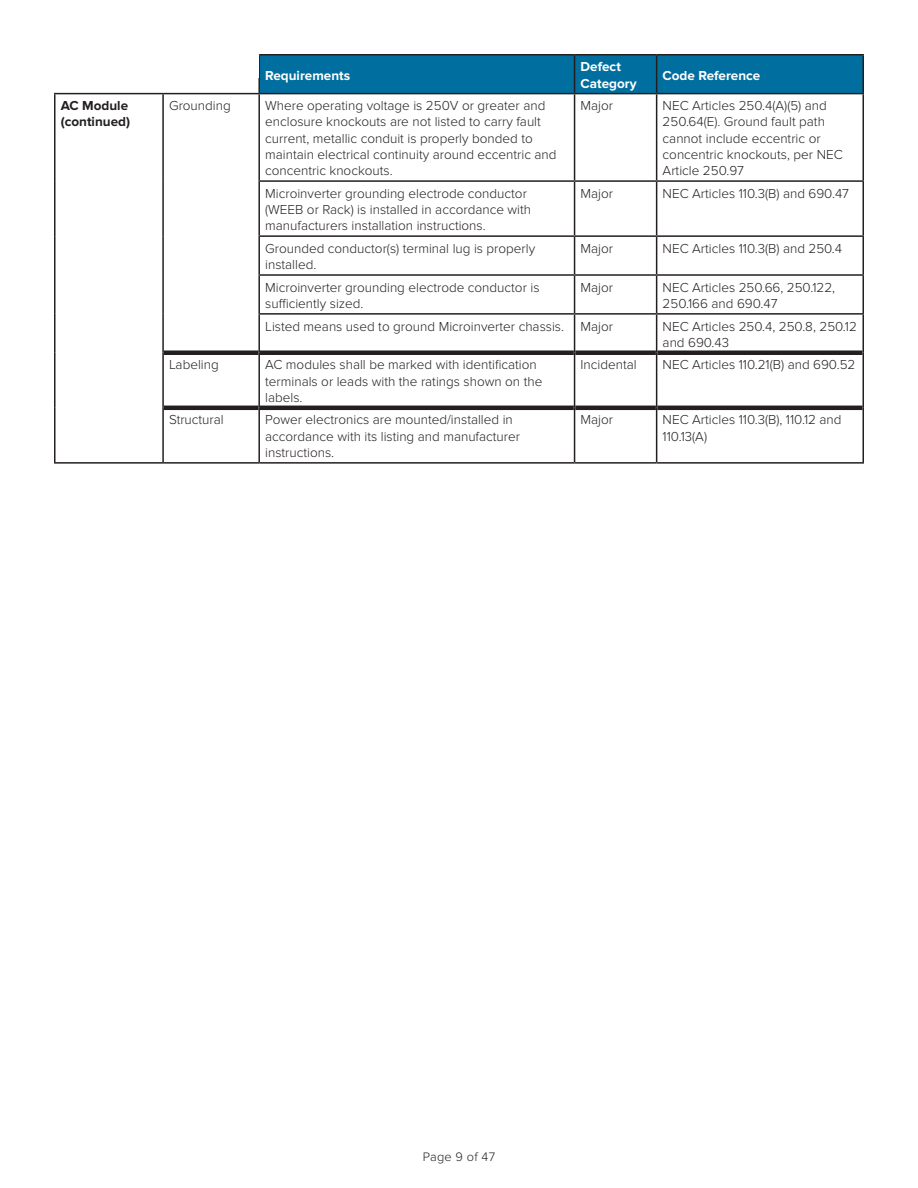
<style>
.page{position:relative;width:918px;height:1188px;background:#fff}
.page>*{position:absolute;margin:0;border:0;box-sizing:border-box;transform-origin:0 0}
.t1{font:300 13.5px/16.2px "Proxima Nova";color:#231f20}
.t2{font:700 13.5px/16.2px "Proxima Nova";color:#fff}
.t3{font:700 13.5px/16.2px "Proxima Nova";color:#231f20}
.t4{font:300 12.75px "Proxima Nova";letter-spacing:.02em;color:#231f20}
</style>
<div class="page">
<div style="left:260px;top:56px;width:602px;height:37px;background:#006fa0"></div>
<hr style="left:259px;top:54px;width:316px;height:2px;background:#231f20">
<hr style="left:258px;top:55px;width:2px;height:38px;background:#231f20">
<hr style="left:575px;top:54px;width:82px;height:2px;background:#231f20">
<hr style="left:574px;top:55px;width:1px;height:38px;background:#231f20">
<hr style="left:657px;top:54px;width:207px;height:2px;background:#231f20">
<hr style="left:656px;top:55px;width:1px;height:38px;background:#231f20">
<hr style="left:862px;top:55px;width:2px;height:38px;background:#231f20">
<hr style="left:54px;top:93px;width:109px;height:1px;background:#231f20">
<hr style="left:54px;top:94px;width:2px;height:87px;background:#231f20">
<hr style="left:163px;top:93px;width:96px;height:1px;background:#231f20">
<hr style="left:259px;top:93px;width:316px;height:1px;background:#231f20">
<hr style="left:575px;top:93px;width:82px;height:1px;background:#231f20">
<hr style="left:657px;top:93px;width:207px;height:1px;background:#231f20">
<hr style="left:54px;top:181px;width:2px;height:55px;background:#231f20">
<hr style="left:54px;top:236px;width:2px;height:39px;background:#231f20">
<hr style="left:54px;top:275px;width:2px;height:39px;background:#231f20">
<hr style="left:54px;top:314px;width:2px;height:39px;background:#231f20">
<hr style="left:54px;top:353px;width:2px;height:55px;background:#231f20">
<hr style="left:54px;top:408px;width:2px;height:54px;background:#231f20">
<hr style="left:54px;top:462px;width:109px;height:2px;background:#231f20">
<hr style="left:163px;top:462px;width:96px;height:2px;background:#231f20">
<hr style="left:163px;top:54px;width:96px;height:2px;background:#231f20">
<hr style="left:164px;top:406px;width:94px;height:4px;background:#231f20">
<hr style="left:260px;top:406px;width:314px;height:4px;background:#231f20">
<hr style="left:575px;top:406px;width:81px;height:4px;background:#231f20">
<hr style="left:657px;top:406px;width:206px;height:4px;background:#231f20">
<div style="left:164px;top:350px;width:94px;height:5px;background:#231f20"></div>
<div style="left:260px;top:350px;width:314px;height:5px;background:#231f20"></div>
<div style="left:575px;top:350px;width:81px;height:5px;background:#231f20"></div>
<div style="left:657px;top:350px;width:206px;height:5px;background:#231f20"></div>
<hr style="left:162px;top:94px;width:2px;height:87px;background:#231f20">
<hr style="left:258px;top:94px;width:2px;height:86px;background:#231f20">
<hr style="left:574px;top:94px;width:1px;height:86px;background:#231f20">
<hr style="left:656px;top:94px;width:1px;height:86px;background:#231f20">
<hr style="left:862px;top:94px;width:2px;height:86px;background:#231f20">
<hr style="left:162px;top:181px;width:2px;height:55px;background:#231f20">
<hr style="left:258px;top:180px;width:317px;height:2px;background:#231f20">
<hr style="left:258px;top:182px;width:2px;height:53px;background:#231f20">
<hr style="left:575px;top:180px;width:82px;height:2px;background:#231f20">
<hr style="left:574px;top:182px;width:1px;height:53px;background:#231f20">
<hr style="left:657px;top:180px;width:207px;height:2px;background:#231f20">
<hr style="left:656px;top:182px;width:1px;height:53px;background:#231f20">
<hr style="left:862px;top:182px;width:2px;height:53px;background:#231f20">
<hr style="left:162px;top:236px;width:2px;height:39px;background:#231f20">
<hr style="left:258px;top:235px;width:317px;height:2px;background:#231f20">
<hr style="left:258px;top:237px;width:2px;height:37px;background:#231f20">
<hr style="left:575px;top:235px;width:82px;height:2px;background:#231f20">
<hr style="left:574px;top:237px;width:1px;height:37px;background:#231f20">
<hr style="left:657px;top:235px;width:207px;height:2px;background:#231f20">
<hr style="left:656px;top:237px;width:1px;height:37px;background:#231f20">
<hr style="left:862px;top:237px;width:2px;height:37px;background:#231f20">
<hr style="left:162px;top:275px;width:2px;height:39px;background:#231f20">
<hr style="left:258px;top:274px;width:317px;height:2px;background:#231f20">
<hr style="left:258px;top:276px;width:2px;height:37px;background:#231f20">
<hr style="left:575px;top:274px;width:82px;height:2px;background:#231f20">
<hr style="left:574px;top:276px;width:1px;height:37px;background:#231f20">
<hr style="left:657px;top:274px;width:207px;height:2px;background:#231f20">
<hr style="left:656px;top:276px;width:1px;height:37px;background:#231f20">
<hr style="left:862px;top:276px;width:2px;height:37px;background:#231f20">
<hr style="left:162px;top:314px;width:2px;height:39px;background:#231f20">
<hr style="left:258px;top:313px;width:317px;height:2px;background:#231f20">
<hr style="left:258px;top:315px;width:2px;height:38px;background:#231f20">
<hr style="left:575px;top:313px;width:82px;height:2px;background:#231f20">
<hr style="left:574px;top:315px;width:1px;height:38px;background:#231f20">
<hr style="left:657px;top:313px;width:207px;height:2px;background:#231f20">
<hr style="left:656px;top:315px;width:1px;height:38px;background:#231f20">
<hr style="left:862px;top:315px;width:2px;height:38px;background:#231f20">
<hr style="left:162px;top:353px;width:2px;height:55px;background:#231f20">
<hr style="left:258px;top:353px;width:2px;height:55px;background:#231f20">
<hr style="left:574px;top:353px;width:1px;height:55px;background:#231f20">
<hr style="left:656px;top:353px;width:1px;height:55px;background:#231f20">
<hr style="left:862px;top:353px;width:2px;height:55px;background:#231f20">
<hr style="left:162px;top:408px;width:2px;height:54px;background:#231f20">
<hr style="left:258px;top:408px;width:2px;height:54px;background:#231f20">
<hr style="left:574px;top:408px;width:1px;height:54px;background:#231f20">
<hr style="left:656px;top:408px;width:1px;height:54px;background:#231f20">
<hr style="left:862px;top:408px;width:2px;height:54px;background:#231f20">
<hr style="left:259px;top:462px;width:316px;height:2px;background:#231f20">
<hr style="left:575px;top:462px;width:82px;height:2px;background:#231f20">
<hr style="left:657px;top:462px;width:207px;height:2px;background:#231f20">
<div style="left:0;top:0;width:258px;height:78px;background:#fff"></div>
<p class="t2" style="left:265px;top:67px;width:86px">Requirements</p>
<p class="t2" style="left:581px;top:59px;width:58px">Defect<br>Category</p>
<p class="t2" style="left:663px;top:67px;width:99px">Code Reference</p>
<p class="t3" style="left:61px;top:98px;width:71px">AC Module (continued)</p>
<p class="t1" style="left:169px;top:98px;width:63px">Grounding</p>
<p class="t1" style="left:265px;top:98px;width:293px">Where operating voltage is 250V or greater and enclosure knockouts are not listed to carry fault current, metallic conduit is properly bonded to maintain electrical continuity around eccentric and concentric knockouts.</p>
<p class="t1" style="left:581px;top:98px;width:34px">Major</p>
<p class="t1" style="left:663px;top:98px;width:182px">NEC Articles 250.4(A)(5) and<br>250.64(E). Ground fault path cannot include eccentric or concentric knockouts, per NEC<br>Article 250.97</p>
<p class="t1" style="left:265px;top:185px;width:267px">Microinverter grounding electrode conductor (WEEB or Rack) is installed in accordance with manufacturers installation instructions.</p>
<p class="t1" style="left:581px;top:185px;width:34px">Major</p>
<p class="t1" style="left:663px;top:185px;width:188px">NEC Articles 110.3(B) and 690.47</p>
<p class="t1" style="left:265px;top:240px;width:272px">Grounded conductor(s) terminal lug is properly installed.</p>
<p class="t1" style="left:581px;top:240px;width:34px">Major</p>
<p class="t1" style="left:663px;top:240px;width:181px">NEC Articles 110.3(B) and 250.4</p>
<p class="t1" style="left:265px;top:279px;width:276px">Microinverter grounding electrode conductor is sufficiently sized.</p>
<p class="t1" style="left:581px;top:279px;width:34px">Major</p>
<p class="t1" style="left:663px;top:279px;width:174px">NEC Articles 250.66, 250.122,<br>250.166 and 690.47</p>
<p class="t1" style="left:265px;top:318px;width:300px">Listed means used to ground Microinverter chassis.</p>
<p class="t1" style="left:581px;top:318px;width:34px">Major</p>
<p class="t1" style="left:663px;top:318px;width:196px">NEC Articles 250.4, 250.8, 250.12 and 690.43</p>
<p class="t1" style="left:169px;top:357px;width:51px">Labeling</p>
<p class="t1" style="left:265px;top:357px;width:279px">AC modules shall be marked with identification terminals or leads with the ratings shown on the labels.</p>
<p class="t1" style="left:581px;top:357px;width:58px">Incidental</p>
<p class="t1" style="left:663px;top:357px;width:194px">NEC Articles 110.21(B) and 690.52</p>
<p class="t1" style="left:169px;top:412px;width:56px">Structural</p>
<p class="t1" style="left:265px;top:412px;width:256px">Power electronics are mounted/installed in accordance with its listing and manufacturer instructions.</p>
<p class="t1" style="left:581px;top:412px;width:34px">Major</p>
<p class="t1" style="left:663px;top:412px;width:180px">NEC Articles 110.3(B), 110.12 and<br>110.13(A)</p>
<p class="t4" style="left:423px;top:1150px;width:74px">Page 9 of 47</p>
</div>
